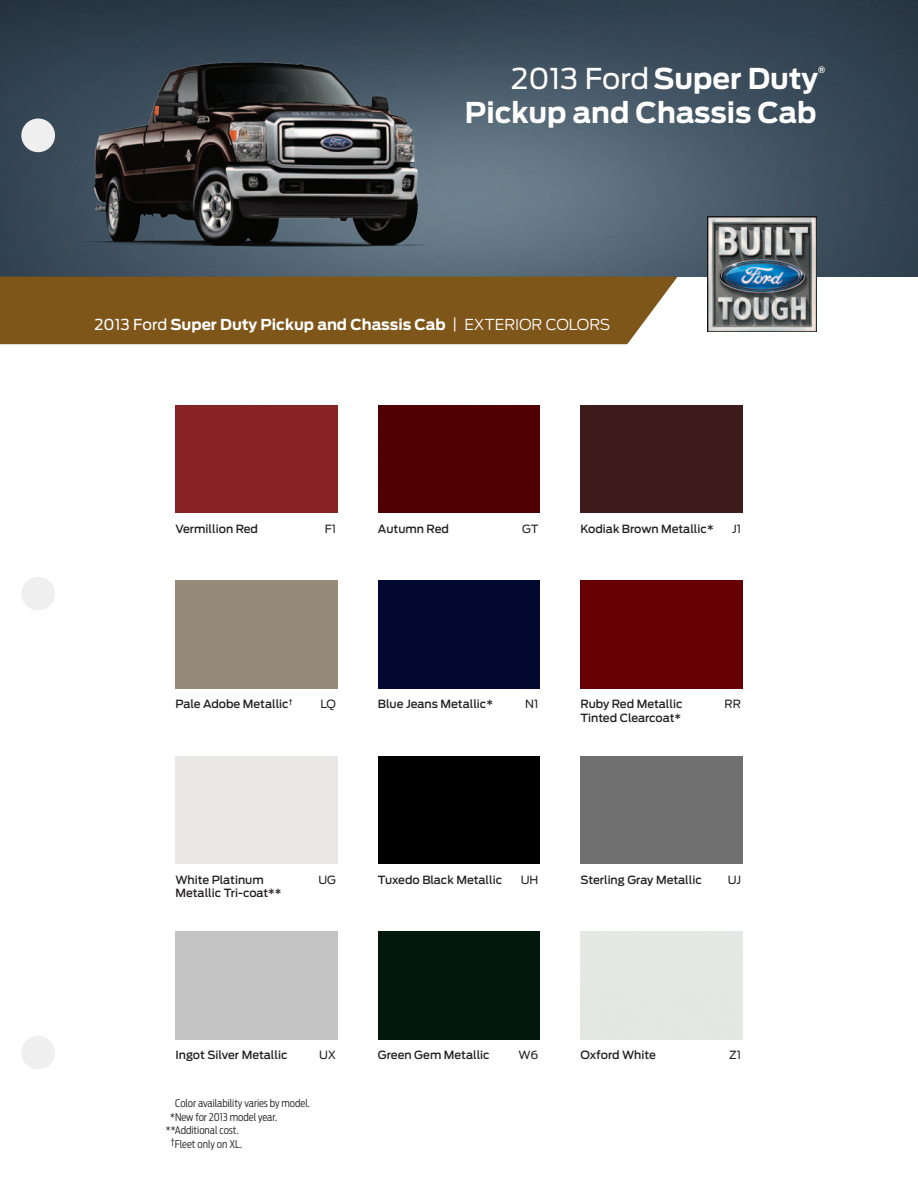
<style>
.page{position:relative;width:918px;height:1188px;background:#fff}
.page>*{position:absolute;margin:0;border:0;box-sizing:border-box;transform-origin:0 0}
.t1{font:700 28.5px "Ford Antenna";color:#fff}
.t2{font:700 15px "Ford Antenna";color:#fff}
.t3{font:500 11.25px "Ford Antenna";color:#231f20}
.t4{font:11.25px "Ford Antenna";color:#231f20}
.t5{font:300 10.5px "Ford Antenna Cond";color:#231f20}
.t6{font:700 8.7px "Ford Antenna";color:#fff}
.s1{font-weight:400}
.s2{font-weight:300}
</style>
<div class="page">
<img style="left:0;top:0;width:918px;height:277px">
<img style="left:68px;top:33px;width:385px;height:228px">
<div style="left:0;top:277px;width:678px;height:67px;background:#7f5619"></div>
<img style="left:707px;top:216px;width:110px;height:116px">
<div style="left:21px;top:118px;width:34px;height:34px;background:#efeff0;border-radius:50%"></div>
<div style="left:21px;top:1036px;width:34px;height:34px;background:#efeff0;border-radius:50%"></div>
<div style="left:21px;top:577px;width:34px;height:33px;background:#efeff0;border-radius:50%"></div>
<div style="left:176px;top:405px;width:162px;height:108px;background:#882325"></div>
<div style="left:378px;top:405px;width:162px;height:108px;background:#500002"></div>
<div style="left:378px;top:580px;width:162px;height:108px;background:#020830"></div>
<div style="left:378px;top:756px;width:162px;height:108px;background:#000"></div>
<div style="left:378px;top:932px;width:162px;height:108px;background:#00190c"></div>
<div style="left:580px;top:405px;width:162px;height:108px;background:#3c1b1a"></div>
<div style="left:580px;top:580px;width:162px;height:108px;background:#670004"></div>
<h1 class="t1" style="left:511px;top:53px;width:309px"><span class="s1">2013 Ford</span> Super Duty</h1>
<p class="t6" style="left:818px;top:62px;width:9px">®</p>
<h1 class="t1" style="left:465px;top:87px;width:353px">Pickup and Chassis Cab</h1>
<h2 class="t2" style="left:94px;top:311px;width:517px"><span class="s1">2013 Ford</span> Super Duty Pickup and Chassis Cab <span class="s2">| EXTERIOR COLORS</span></h2>
<p class="t3" style="left:176px;top:519px;width:84px">Vermillion Red</p>
<p class="t4" style="left:325px;top:519px;width:13px">F1</p>
<p class="t3" style="left:378px;top:519px;width:72px">Autumn Red</p>
<p class="t4" style="left:522px;top:519px;width:18px">GT</p>
<p class="t3" style="left:580px;top:519px;width:135px">Kodiak Brown Metallic*</p>
<p class="t4" style="left:732px;top:519px;width:10px">J1</p>
<p class="t3" style="left:176px;top:694px;width:118px">Pale Adobe Metallic<sup>†</sup></p>
<p class="t4" style="left:320px;top:694px;width:17px">LQ</p>
<p class="t3" style="left:378px;top:694px;width:117px">Blue Jeans Metallic*</p>
<p class="t4" style="left:525px;top:694px;width:15px">N1</p>
<p class="t3" style="left:580px;top:694px;width:104px">Ruby Red Metallic</p>
<p class="t4" style="left:725px;top:694px;width:18px">RR</p>
<p class="t3" style="left:580px;top:708px;width:102px">Tinted Clearcoat*</p>
<p class="t3" style="left:175px;top:870px;width:90px">White Platinum</p>
<p class="t4" style="left:318px;top:870px;width:19px">UG</p>
<p class="t3" style="left:175px;top:883px;width:108px">Metallic Tri-coat**</p>
<p class="t3" style="left:378px;top:870px;width:126px">Tuxedo Black Metallic</p>
<p class="t4" style="left:521px;top:870px;width:19px">UH</p>
<p class="t3" style="left:580px;top:870px;width:123px">Sterling Gray Metallic</p>
<p class="t4" style="left:728px;top:870px;width:15px">UJ</p>
<p class="t3" style="left:175px;top:1045px;width:114px">Ingot Silver Metallic</p>
<p class="t4" style="left:319px;top:1046px;width:18px">UX</p>
<p class="t5" style="left:175px;top:1094px;width:136px">Color availability varies by model.</p>
<p class="t5" style="left:170px;top:1108px;width:108px">*New for 2013 model year.</p>
<p class="t5" style="left:166px;top:1121px;width:74px">**Additional cost.</p>
<p class="t5" style="left:171px;top:1135px;width:73px"><sup>†</sup>Fleet only on XL.</p>
<p class="t3" style="left:378px;top:1045px;width:113px">Green Gem Metallic</p>
<p class="t4" style="left:518px;top:1046px;width:22px">W6</p>
<p class="t3" style="left:580px;top:1045px;width:77px">Oxford White</p>
<p class="t4" style="left:729px;top:1046px;width:13px">Z1</p>
</div>
